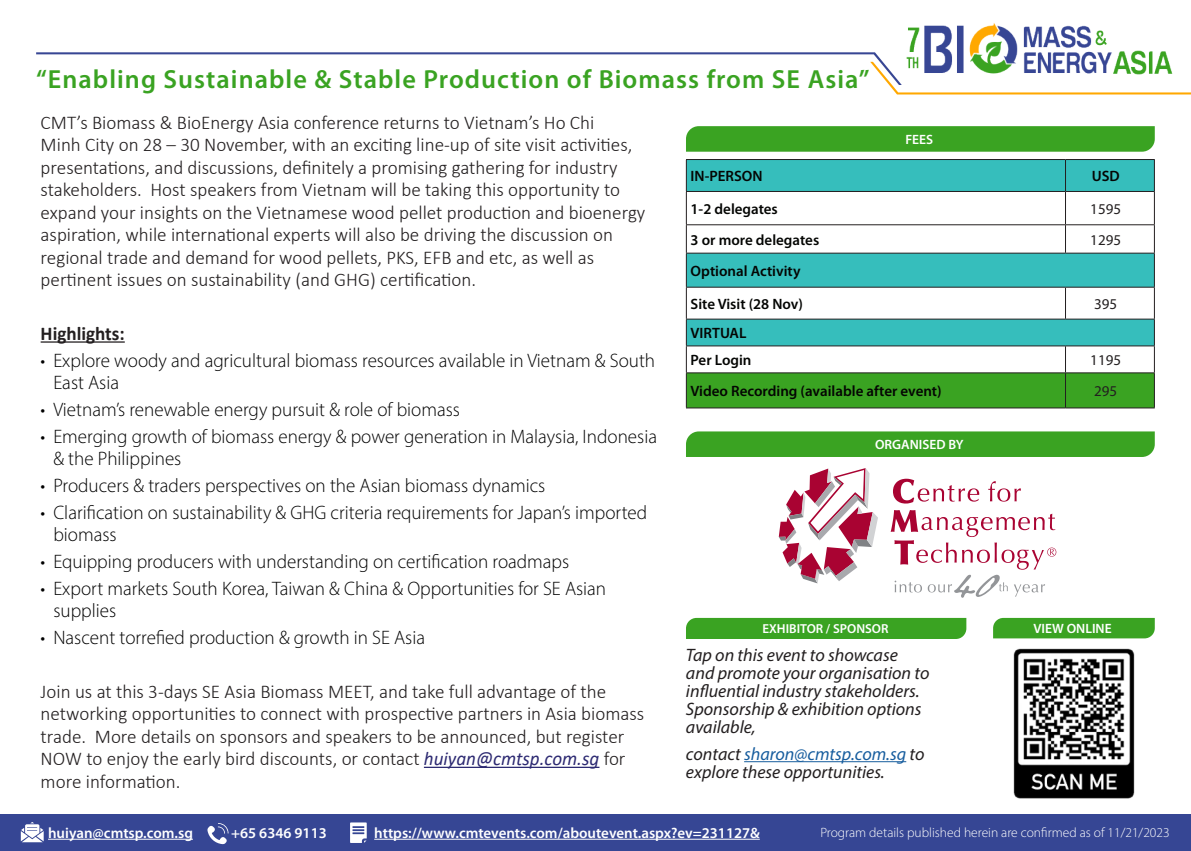
<style>
.page{position:relative;width:1191px;height:851px;background:#fff}
.page>*{position:absolute;margin:0;border:0;box-sizing:border-box;transform-origin:0 0}
.t1{font:600 26.25px "Myriad Pro";letter-spacing:.04em;color:#3aa322}
.t2{font:300 19.5px/22.5px "Calibri";color:#231f20}
.t3{font:300 19.5px/22.5px "Myriad Pro";color:#000}
.t4{font:700 19.5px "Calibri";color:#231f20}
.t5{font:italic 18px/18px "Myriad Pro";color:#231f20}
.t6{font:600 15px "Myriad Pro";color:#040503}
.t7{font:600 15px "Myriad Pro";color:#fff}
.t8{font:15px "Myriad Pro";color:#231f20}
.t9{font:300 13.5px "Myriad Pro";color:#fff}
.t10{font:600 13.5px "Myriad Pro";color:#fff}
.t11{font:600 13.05px "Myriad Pro";color:#fff}
.s1{font-weight:400;font-style:italic;color:#2d2a72}
.s2{color:#175d9e}
</style>
<div class="page">
<hr style="left:744px;top:761px;width:162px;height:1px;background:#175d9e">
<svg style="left:36px;top:52px;width:1155px;height:42px"></svg>
<img style="left:1013px;top:648px;width:121px;height:151px">
<div style="left:993px;top:617px;width:161px;height:21px;background:#3aa322"></div>
<div style="left:686px;top:617px;width:280px;height:22px;background:#3aa322"></div>
<div style="left:0;top:814px;width:1191px;height:36px;background:#364694"></div>
<hr style="left:48px;top:838px;width:145px;height:1px;background:#fff">
<hr style="left:374px;top:838px;width:386px;height:1px;background:#fff">
<svg style="left:21px;top:822px;width:23px;height:20px"></svg>
<svg style="left:207px;top:823px;width:21px;height:21px"></svg>
<svg style="left:350px;top:822px;width:17px;height:20px"></svg>
<img style="left:904px;top:23px;width:271px;height:54px">
<hr style="left:41px;top:341px;width:84px;height:1px;background:#231f20">
<hr style="left:424px;top:766px;width:175px;height:1px;background:#2d2a72">
<svg style="left:686px;top:126px;width:468px;height:26px;background:#3ea527"></svg>
<svg style="left:687px;top:160px;width:467px;height:159px"></svg>
<hr style="left:686px;top:192px;width:1px;height:32px;background:#231f20">
<hr style="left:1065px;top:192px;width:1px;height:32px;background:#231f20">
<hr style="left:1154px;top:192px;width:1px;height:32px;background:#231f20">
<hr style="left:1154px;top:253px;width:1px;height:34px;background:#231f20">
<hr style="left:686px;top:287px;width:1px;height:32px;background:#231f20">
<hr style="left:1065px;top:287px;width:1px;height:32px;background:#231f20">
<hr style="left:1154px;top:287px;width:1px;height:32px;background:#231f20">
<svg style="left:686px;top:225px;width:1px;height:28px"></svg>
<hr style="left:686px;top:224px;width:379px;height:1px;background:#231f20">
<hr style="left:1065px;top:224px;width:89px;height:1px;background:#231f20">
<svg style="left:1065px;top:225px;width:1px;height:28px"></svg>
<svg style="left:1154px;top:225px;width:1px;height:28px"></svg>
<hr style="left:1065px;top:253px;width:89px;height:1px;background:#231f20">
<hr style="left:1065px;top:287px;width:89px;height:1px;background:#231f20">
<hr style="left:686px;top:160px;width:1px;height:31px;background:#231f20">
<hr style="left:1065px;top:160px;width:1px;height:31px;background:#231f20">
<hr style="left:1154px;top:160px;width:1px;height:31px;background:#231f20">
<hr style="left:686px;top:191px;width:379px;height:1px;background:#231f20">
<hr style="left:1065px;top:191px;width:89px;height:1px;background:#231f20">
<hr style="left:686px;top:159px;width:379px;height:1px;background:#231f20">
<hr style="left:1065px;top:159px;width:89px;height:1px;background:#231f20">
<hr style="left:686px;top:253px;width:1px;height:34px;background:#231f20">
<hr style="left:686px;top:253px;width:379px;height:1px;background:#231f20">
<hr style="left:686px;top:287px;width:379px;height:1px;background:#231f20">
<svg style="left:686px;top:319px;width:469px;height:89px"></svg>
<hr style="left:686px;top:345px;width:379px;height:1px;background:#231f20">
<hr style="left:1065px;top:345px;width:89px;height:1px;background:#231f20">
<div style="left:686px;top:431px;width:468px;height:26px;background:#3aa322"></div>
<svg style="left:778px;top:468px;width:100px;height:115px"></svg>
<svg style="left:893px;top:478px;width:86px;height:25px"></svg>
<svg style="left:988px;top:481px;width:33px;height:20px"></svg>
<svg style="left:890px;top:510px;width:166px;height:87px"></svg>
<p class="t1" style="left:36px;top:63px;width:835px">“Enabling Sustainable &amp; Stable Production of Biomass from SE Asia”</p>
<p class="t2" style="left:41px;top:111px;width:606px">CMT’s Biomass &amp; BioEnergy Asia conference returns to Vietnam’s Ho Chi<br>Minh City on 28 – 30 November, with an exciting line-up of site visit activities, presentations, and discussions, definitely a promising gathering for industry stakeholders. Host speakers from Vietnam will be taking this opportunity to expand your insights on the Vietnamese wood pellet production and bioenergy aspiration, while international experts will also be driving the discussion on regional trade and demand for wood pellets, PKS, EFB and etc, as well as pertinent issues on sustainability (and GHG) certification.</p>
<p class="t4" style="left:41px;top:319px;width:86px">Highlights:</p>
<p class="t3" style="left:53px;top:348px;width:603px;text-indent:-13px">• Explore woody and agricultural biomass resources available in Vietnam &amp; South<br>East Asia</p>
<p class="t3" style="left:41px;top:398px;width:421px">• Vietnam’s renewable energy pursuit &amp; role of biomass</p>
<p class="t3" style="left:53px;top:424px;width:605px;text-indent:-13px">• Emerging growth of biomass energy &amp; power generation in Malaysia, Indonesia &amp; the Philippines</p>
<p class="t3" style="left:41px;top:474px;width:506px">• Producers &amp; traders perspectives on the Asian biomass dynamics</p>
<p class="t3" style="left:53px;top:500px;width:595px;text-indent:-13px">• Clarification on sustainability &amp; GHG criteria requirements for Japan’s imported biomass</p>
<p class="t3" style="left:41px;top:550px;width:530px">• Equipping producers with understanding on certification roadmaps</p>
<p class="t3" style="left:53px;top:576px;width:554px;text-indent:-13px">• Export markets South Korea, Taiwan &amp; China &amp; Opportunities for SE Asian supplies</p>
<p class="t3" style="left:41px;top:626px;width:386px">• Nascent torrefied production &amp; growth in SE Asia</p>
<p class="t2" style="left:41px;top:679px;width:605px">Join us at this 3-days SE Asia Biomass MEET, and take full advantage of the networking opportunities to connect with prospective partners in Asia biomass trade. More details on sponsors and speakers to be announced, but register NOW to enjoy the early bird discounts, or contact <span class="s1">huiyan@cmtsp.com.sg</span> for more information.</p>
<p class="t10" style="left:905px;top:131px;width:29px">FEES</p>
<p class="t6" style="left:690px;top:166px;width:73px">IN-PERSON</p>
<p class="t6" style="left:1091px;top:166px;width:30px">USD</p>
<p class="t6" style="left:690px;top:199px;width:89px">1-2 delegates</p>
<p class="t8" style="left:1090px;top:199px;width:32px">1595</p>
<p class="t6" style="left:690px;top:230px;width:130px">3 or more delegates</p>
<p class="t8" style="left:1090px;top:230px;width:32px">1295</p>
<p class="t6" style="left:690px;top:261px;width:111px">Optional Activity</p>
<p class="t6" style="left:690px;top:294px;width:114px">Site Visit (28 Nov)</p>
<p class="t8" style="left:1094px;top:294px;width:25px">395</p>
<p class="t6" style="left:690px;top:323px;width:57px">VIRTUAL</p>
<p class="t6" style="left:690px;top:350px;width:62px">Per Login</p>
<p class="t8" style="left:1090px;top:350px;width:32px">1195</p>
<p class="t6" style="left:690px;top:381px;width:252px">Video Recording (available after event)</p>
<p class="t8" style="left:1094px;top:381px;width:25px">295</p>
<p class="t10" style="left:875px;top:436px;width:90px">ORGANISED BY</p>
<p class="t11" style="left:762px;top:620px;width:128px">EXHIBITOR / SPONSOR</p>
<p class="t10" style="left:1033px;top:620px;width:80px">VIEW ONLINE</p>
<p class="t5" style="left:686px;top:646px;width:245px">Tap on this event to showcase and promote your organisation to influential industry stakeholders.<br>Sponsorship &amp; exhibition options available,</p>
<p class="t5" style="left:686px;top:744px;width:240px">contact <span class="s2">sharon@cmtsp.com.sg</span> to explore these opportunities.</p>
<p class="t7" style="left:48px;top:823px;width:146px">huiyan@cmtsp.com.sg</p>
<p class="t7" style="left:231px;top:823px;width:97px">+65 6346 9113</p>
<p class="t7" style="left:374px;top:823px;width:387px">https://www.cmtevents.com/aboutevent.aspx?ev=231127&amp;</p>
<p class="t9" style="left:820px;top:824px;width:351px">Program details published herein are confirmed as of 11/21/2023</p>
</div>
